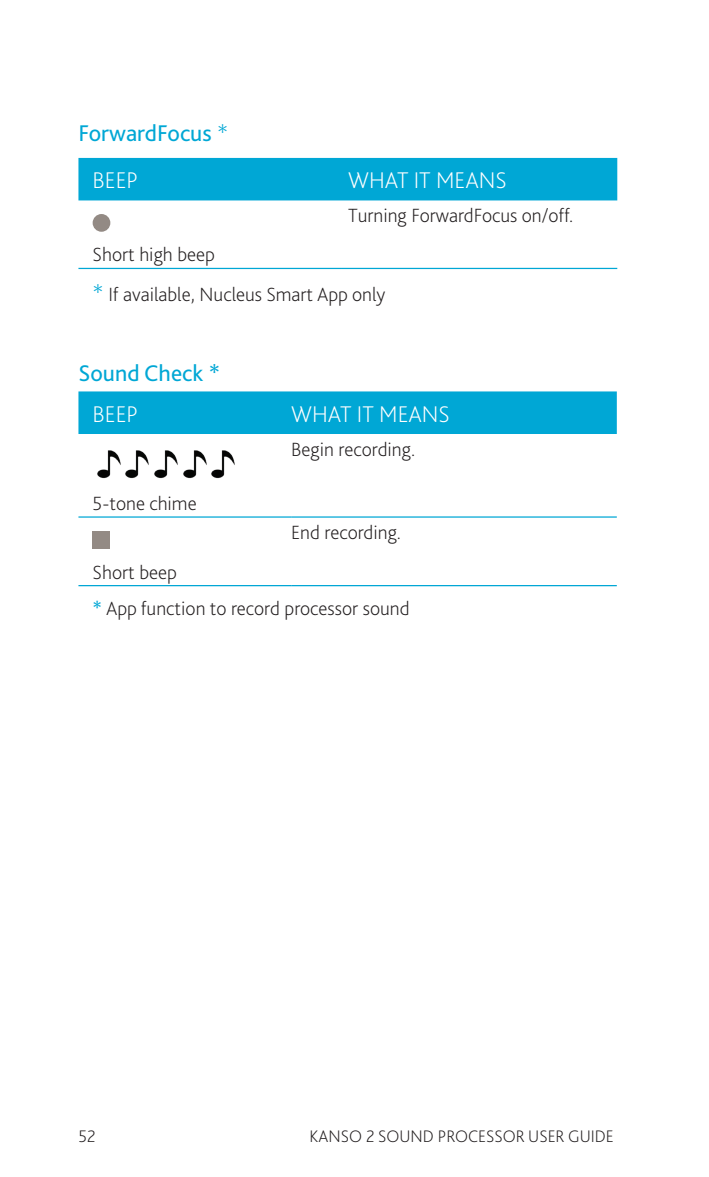
<style>
.page{position:relative;width:709px;height:1177px;background:#fff}
.page>*{position:absolute;margin:0;border:0;box-sizing:border-box;transform-origin:0 0}
.Subheading_-_Medium{font:200 23.75px "Bliss Pro";color:#fff}
.Subheading_-_Medium-2{font:23.75px "Bliss Pro";color:#00a7d5}
.Body_Copy{font:23.75px "Bliss Pro";color:#00a7d5}
.Captions_Notes{font:200 20px "Bliss Pro";color:#231f20}
.Body_Copy_-_Table_8{font:200 20px "Bliss Pro";color:#231f20}
.Body_Copy_-_Table{font:200 20px "Bliss Pro";color:#231f20}
.t1{font:200 17.5px "Bliss Pro";color:#231f20}
.s1{font-weight:200}
.s2{font-size:23.75px;color:#00a7d5}
.s3{font-weight:400;color:#00a7d5}
</style>
<div class="page">
<div style="left:78px;top:158px;width:539px;height:42px;background:#00a7d5"></div>
<hr style="left:78px;top:268px;width:263px;height:1px;background:#00a7d5">
<hr style="left:341px;top:268px;width:276px;height:1px;background:#00a7d5">
<div style="left:93px;top:214px;width:17px;height:18px;background:#938a84;border-radius:50%"></div>
<div style="left:78px;top:391px;width:539px;height:43px;background:#00a7d5"></div>
<hr style="left:78px;top:516px;width:213px;height:1px;background:#00a7d5">
<hr style="left:291px;top:516px;width:326px;height:1px;background:#00a7d5">
<hr style="left:78px;top:585px;width:213px;height:1px;background:#00a7d5">
<hr style="left:291px;top:585px;width:326px;height:1px;background:#00a7d5">
<img style="left:125px;top:450px;width:24px;height:29px">
<img style="left:154px;top:450px;width:24px;height:29px">
<img style="left:97px;top:450px;width:24px;height:29px">
<img style="left:183px;top:450px;width:24px;height:29px">
<img style="left:211px;top:450px;width:24px;height:29px">
<div style="left:93px;top:531px;width:17px;height:18px;background:#938a84"></div>
<p class="Subheading_-_Medium-2" style="left:78px;top:118px;width:151px">ForwardFocus <span class="s1">*</span></p>
<p class="Subheading_-_Medium" style="left:93px;top:165px;width:47px">BEEP</p>
<p class="Subheading_-_Medium" style="left:348px;top:165px;width:160px">WHAT IT MEANS</p>
<p class="Body_Copy_-_Table" style="left:93px;top:242px;width:124px">Short high beep</p>
<p class="Body_Copy_-_Table" style="left:348px;top:203px;width:227px">Turning ForwardFocus on/off.</p>
<p class="Captions_Notes" style="left:93px;top:281px;width:294px"><span class="s2">*</span> If available, Nucleus Smart App only</p>
<p class="Body_Copy" style="left:78px;top:359px;width:143px">Sound Check *</p>
<p class="Subheading_-_Medium" style="left:93px;top:399px;width:47px">BEEP</p>
<p class="Subheading_-_Medium" style="left:291px;top:399px;width:160px">WHAT IT MEANS</p>
<p class="Body_Copy_-_Table_8" style="left:93px;top:491px;width:106px">5-tone chime</p>
<p class="Body_Copy_-_Table_8" style="left:93px;top:559px;width:86px">Short beep</p>
<p class="Body_Copy_-_Table_8" style="left:291px;top:436px;width:125px">Begin recording.</p>
<p class="Body_Copy_-_Table_8" style="left:291px;top:520px;width:111px">End recording.</p>
<p class="Captions_Notes" style="left:93px;top:596px;width:318px"><span class="s3">*</span> App function to record processor sound</p>
<p class="t1" style="left:78px;top:1125px;width:19px">52</p>
<p class="t1" style="left:309px;top:1125px;width:306px">KANSO 2 SOUND PROCESSOR USER GUI DE</p>
</div>
